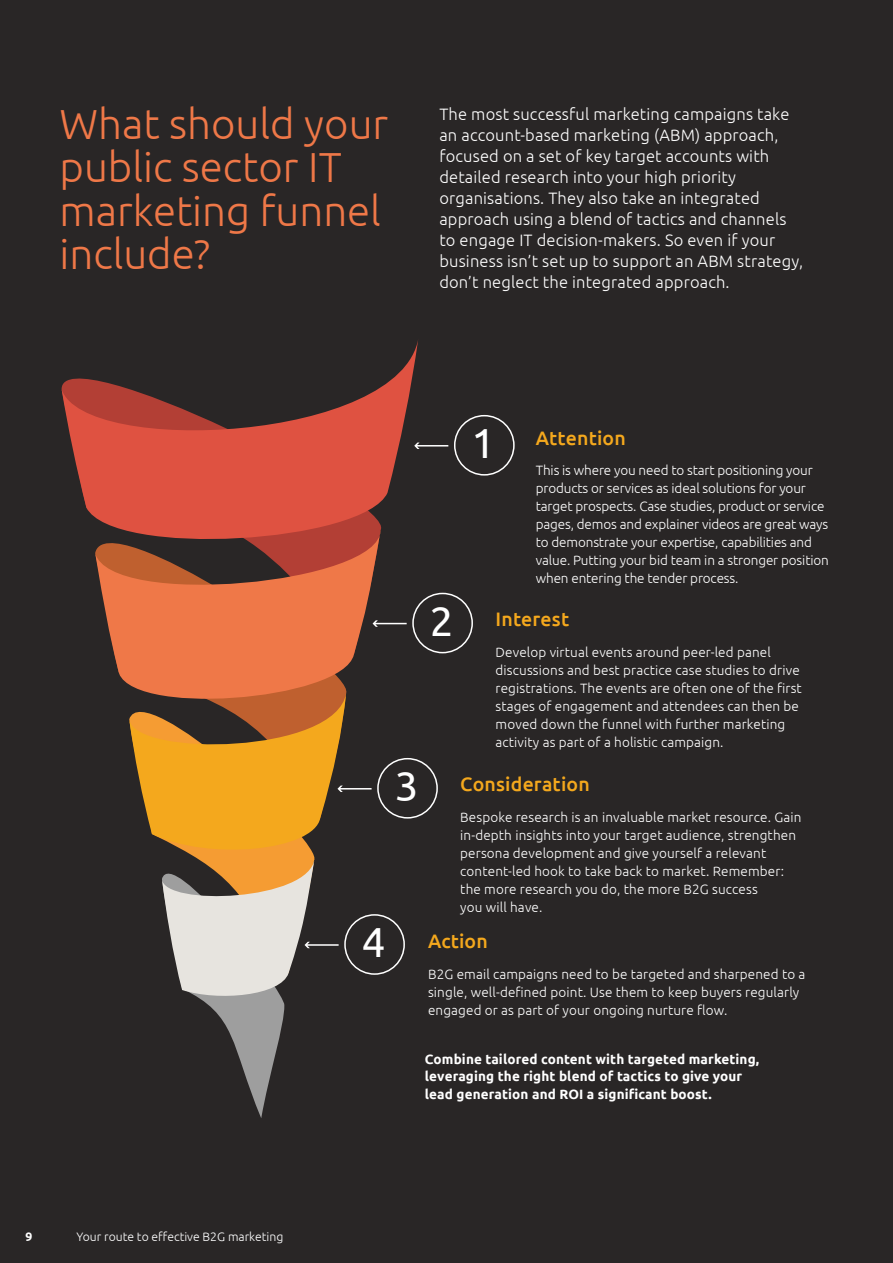
<style>
.page{position:relative;width:893px;height:1263px;background:#292626}
.page>*{position:absolute;margin:0;border:0;box-sizing:border-box;transform-origin:0 0}
.t1{font:300 42px/43.5px "Ubuntu";color:#ef7848}
.t2{font:42px "Ubuntu";color:#fff}
.t3{font:500 19.5px "Ubuntu";letter-spacing:.01em;color:#f4a81d}
.t4{font:300 16.5px/21px "Ubuntu";letter-spacing:.01em;color:#fff}
.t5{font:300 13.5px/18px "Ubuntu";letter-spacing:.01em;color:#fff}
.t6{font:300 13.5px/18px "Ubuntu";letter-spacing:-.01em;color:#fff}
.t7{font:700 13.5px/17.2px "Ubuntu";letter-spacing:.01em;color:#fff}
.t8{font:300 12.15px "Ubuntu";color:#fff}
.t9{font:700 12.15px "Ubuntu";color:#fff}
</style>
<div class="page">
<div style="left:454px;top:415px;width:61px;height:61px;border:2px solid #fff;border-radius:50%"></div>
<div style="left:412px;top:593px;width:61px;height:60px;border:2px solid #fff;border-radius:50%"></div>
<div style="left:377px;top:758px;width:61px;height:61px;border:2px solid #fff;border-radius:50%"></div>
<div style="left:344px;top:914px;width:61px;height:61px;border:2px solid #fff;border-radius:50%"></div>
<svg style="left:62px;top:341px;width:356px;height:189px;fill:#df5241"></svg>
<svg style="left:95px;top:530px;width:286px;height:163px;fill:#ef7848"></svg>
<svg style="left:414px;top:442px;width:34px;height:7px"></svg>
<svg style="left:373px;top:620px;width:34px;height:7px"></svg>
<svg style="left:129px;top:693px;width:243px;height:425px"></svg>
<h1 class="t1" style="left:60px;top:101px;width:330px">What should your public sector IT marketing funnel include?</h1>
<p class="t4" style="left:439px;top:103px;width:365px">The most successful marketing campaigns take an account-based marketing (ABM) approach, focused on a set of key target accounts with detailed research into your high priority organisations. They also take an integrated approach using a blend of tactics and channels to engage IT decision-makers. So even if your business isn’t set up to support an ABM strategy, don’t neglect the integrated approach.</p>
<p class="t9" style="left:25px;top:1229px;width:8px">9</p>
<p class="t8" style="left:76px;top:1229px;width:209px">Your route to effective B2G marketing</p>
<h1 class="t2" style="left:362px;top:917px;width:25px">4</h1>
<h1 class="t2" style="left:395px;top:760px;width:25px">3</h1>
<h1 class="t2" style="left:472px;top:417px;width:25px">1</h1>
<h2 class="t3" style="left:536px;top:425px;width:92px">Attention</h2>
<p class="t6" style="left:536px;top:461px;width:295px">This is where you need to start positioning your products or services as ideal solutions for your target prospects. Case studies, product or service pages, demos and explainer videos are great ways to demonstrate your expertise, capabilities and value. Putting your bid team in a stronger position when entering the tender process.</p>
<h2 class="t3" style="left:496px;top:607px;width:75px">Interest</h2>
<p class="t5" style="left:496px;top:642px;width:308px">Develop virtual events around peer-led panel discussions and best practice case studies to drive registrations. The events are often one of the first stages of engagement and attendees can then be moved down the funnel with further marketing activity as part of a holistic campaign.</p>
<h2 class="t3" style="left:460px;top:772px;width:131px">Consideration</h2>
<p class="t5" style="left:460px;top:808px;width:343px">Bespoke research is an invaluable market resource. Gain in-depth insights into your target audience, strengthen persona development and give yourself a relevant content-led hook to take back to market. Remember: the more research you do, the more B2G success<br>you will have.</p>
<h2 class="t3" style="left:428px;top:929px;width:61px">Action</h2>
<p class="t5" style="left:428px;top:965px;width:379px">B2G email campaigns need to be targeted and sharpened to a single, well-defined point. Use them to keep buyers regularly engaged or as part of your ongoing nurture flow.</p>
<h1 class="t2" style="left:430px;top:595px;width:25px">2</h1>
<p class="t7" style="left:425px;top:1050px;width:336px">Combine tailored content with targeted marketing, leveraging the right blend of tactics to give your lead generation and ROI a significant boost.</p>
</div>
